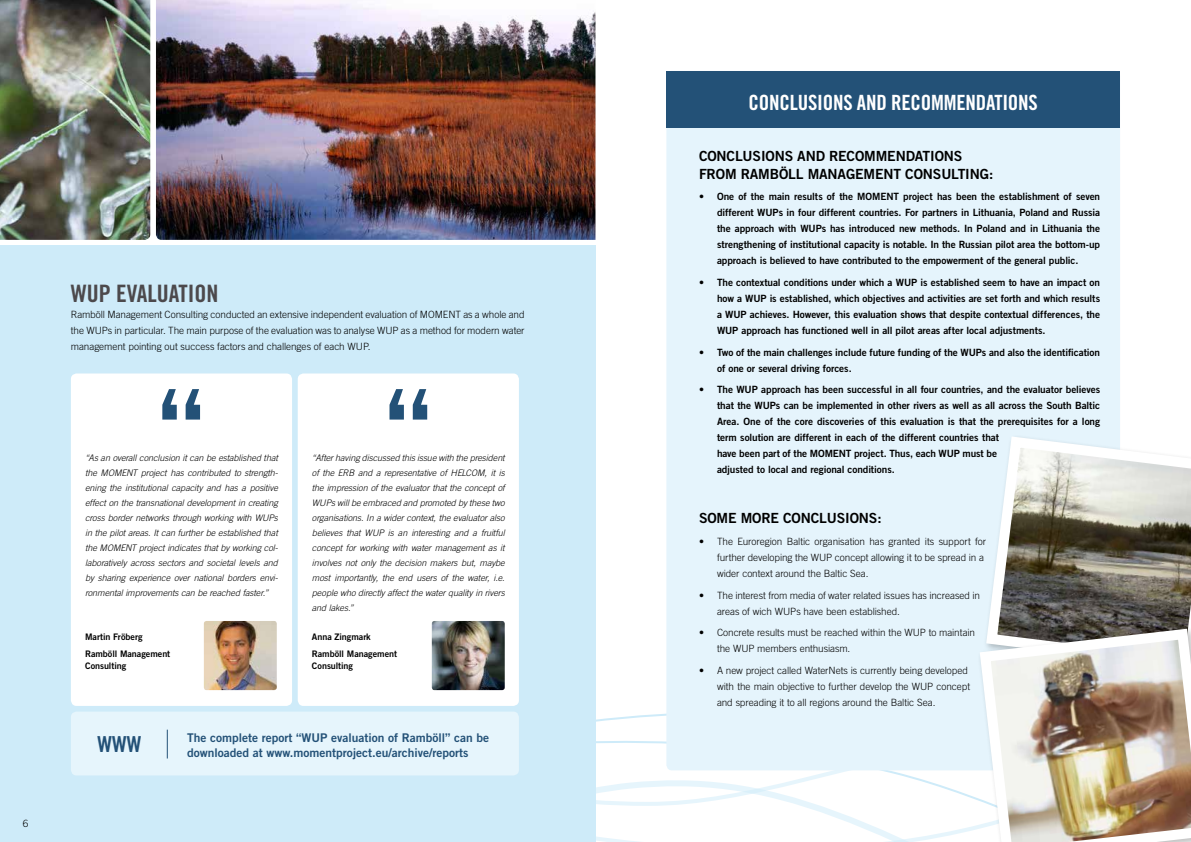
<style>
.page{position:relative;width:1191px;height:842px;background:#fff}
.page>*{position:absolute;margin:0;border:0;box-sizing:border-box;transform-origin:0 0}
.t1{font:104.4px "Trade Gothic LT Std Bd 2";color:#235177}
.t2{font:24px "Trade Gothic LT Std Bd Cn 20";color:#4c494c}
.t3{font:22px "Trade Gothic Bold Cond Twenty";color:#235177}
.t4{font:21px "Trade Gothic Bold Cond Twenty";letter-spacing:-.01em;color:#fff}
.t5{font:14px "Trade Gothic LT Std Bd 2";letter-spacing:-.01em;color:#000}
.t6{font:12px "Trade Gothic Bold Two";color:#235177}
.t7{font:10px/16px "Trade Gothic LT Std Bd 2";letter-spacing:-.005em;color:#000;text-align:justify}
.t8{font:300 10px/16px "Trade Gothic LT Std";letter-spacing:-.005em;color:#000}
.t9{font:italic 300 9px/15px "Trade Gothic LT Std";letter-spacing:-.005em;color:#000;text-align:justify}
.t10{font:9px/17.7px "Trade Gothic LT Std Bd 2";letter-spacing:-.005em;color:#000}
</style>
<div class="page">
<svg style="left:595px;top:717px;width:379px;height:62px"></svg>
<svg style="left:595px;top:779px;width:379px;height:63px"></svg>
<div style="left:0;top:246px;width:595px;height:596px;background:#ceebf9"></div>
<div style="left:666px;top:71px;width:454px;height:699px;background:#e5f4fc;border-radius:6px"></div>
<div style="left:666px;top:71px;width:454px;height:57px;background:#235177"></div>
<div style="left:71px;top:373px;width:221px;height:333px;background:#fff;border-radius:6px"></div>
<div style="left:298px;top:373px;width:221px;height:333px;background:#fff;border-radius:6px"></div>
<img style="left:0;top:0;width:150px;height:240px">
<img style="left:156px;top:0;width:439px;height:240px">
<img style="left:204px;top:621px;width:73px;height:69px">
<svg style="left:989px;top:437px;width:202px;height:186px;background:#a09e96"></svg>
<img style="left:974px;top:623px;width:217px;height:219px">
<div style="left:71px;top:711px;width:448px;height:64px;background:#e6f5fc;border-radius:6px"></div>
<svg style="left:167px;top:730px;width:1px;height:28px"></svg>
<img style="left:432px;top:621px;width:73px;height:69px">
<p class="t8" style="left:23px;top:815px;width:7px">6</p>
<h2 class="t2" style="left:71px;top:279px;width:15px">WUP</h2>
<h2 class="t2" style="left:116px;top:279px;width:104px">EVALUATION</h2>
<p class="t8" style="left:71px;top:307px;width:455px;text-align:justify">Ramböll Management Consulting conducted an extensive independent evaluation of MOMENT as a whole and the WUPs in particular. The main purpose of the evaluation was to analyse WUP as a method for modern water management pointing out success factors and challenges of each WUP.</p>
<h1 class="t1" style="left:158px;top:363px;width:48px">“</h1>
<h1 class="t1" style="left:385px;top:363px;width:48px">“</h1>
<p class="t9" style="left:85px;top:451px;width:194px">“As an overall conclusion it can be established that the MOMENT project has contributed to strength&shy;ening the institutional capacity and has a positive effect on the transnational development in creating cross border networks through working with WUPs in the pilot areas. It can further be established that the MOMENT project indicates that by working col&shy;laboratively across sectors and societal levels and by sharing experience over national borders envi&shy;ronmental improvements can be reached faster.”</p>
<p class="t10" style="left:85px;top:627px;width:87px">Martin Fröberg<br>Ramböll Management</p>
<p class="t10" style="left:85px;top:657px;width:43px">Consulting</p>
<p class="t9" style="left:312px;top:451px;width:194px">“After having discussed this issue with the president of the ERB and a representative of HELCOM, it is the impression of the evaluator that the concept of WUPs will be embraced and promoted by these two organisations. In a wider context, the evaluator also believes that WUP is an interesting and a fruitful concept for working with water management as it involves not only the decision makers but, maybe most importantly, the end users of the water, i.e. people who directly affect the water quality in rivers and lakes.”</p>
<p class="t10" style="left:312px;top:627px;width:87px">Anna Zingmark<br>Ramböll Management</p>
<p class="t10" style="left:312px;top:657px;width:43px">Consulting</p>
<h3 class="t3" style="left:97px;top:730px;width:16px">WWW</h3>
<p class="t6" style="left:187px;top:730px;width:303px">The complete report “WUP evaluation of Ramböll” can be</p>
<p class="t6" style="left:187px;top:745px;width:283px">downloaded at www.momentproject.eu/archive/reports</p>
<h3 class="t4" style="left:748px;top:89px;width:291px">CONCLUSIONS AND RECOMMENDATIONS</h3>
<h3 class="t5" style="left:699px;top:147px;width:10px">Con</h3>
<h3 class="t5" style="left:726px;top:147px;width:18px">clus</h3>
<h3 class="t5" style="left:761px;top:147px;width:15px">ions</h3>
<h3 class="t5" style="left:797px;top:147px;width:69px">and recommend</h3>
<h3 class="t5" style="left:915px;top:147px;width:30px">ations</h3>
<h3 class="t5" style="left:699px;top:165px;width:18px">from</h3>
<h3 class="t5" style="left:740px;top:165px;width:125px">Ramböll Management</h3>
<h3 class="t5" style="left:905px;top:165px;width:10px">Consult</h3>
<h3 class="t5" style="left:965px;top:165px;width:29px">ing:</h3>
<p class="t7" style="left:717px;top:189px;width:385px;text-indent:-18px">• One of the main results of the MOMENT project has been the establishment of seven different WUPs in four different countries. For partners in Lithuania, Poland and Russia the approach with WUPs has introduced new methods. I n Poland and in Lithuania the strengthening of institutional capacity is notable. I n the Russian pilot area the bottom-up approach is believed to have contributed to the empowerment of the general public.</p>
<p class="t7" style="left:717px;top:274px;width:385px;text-indent:-18px">• The contextual conditions under which a WUP is established seem to have an impact on how a WUP is established, which objectives and activities are set forth and which results a WUP achieves. However, this evaluation shows that despite contextual differences, the WUP approach has functioned well in all pilot areas after local adjustments.</p>
<p class="t7" style="left:717px;top:344px;width:385px;text-indent:-18px">• Two of the main challenges include future funding of the WUPs and also the identification of one or several driving forces.</p>
<p class="t7" style="left:717px;top:382px;width:385px;text-align:left;text-indent:-18px">• The WUP approach has been successful in all four countries, and the evaluator believes that the WUPs can be implemented in other rivers as well as all across the South Baltic Area. One of the core discoveries of this evaluation is that the prerequisites for a long term solution are different in each of the different countries that<br>have been part of the MOMENT project. Thus, each WUP must be<br>adjusted to local and regional conditions.</p>
<h3 class="t5" style="left:699px;top:510px;width:19px">Some</h3>
<h3 class="t5" style="left:740px;top:510px;width:11px">more</h3>
<h3 class="t5" style="left:783px;top:510px;width:46px">conclus</h3>
<h3 class="t5" style="left:845px;top:510px;width:15px">ions</h3>
<h3 class="t5" style="left:877px;top:510px;width:6px">:</h3>
<p class="t8" style="left:717px;top:533px;width:271px;text-indent:-18px">• The Euroregion Baltic organisation has granted its support for further developing the WUP concept allowing it to be spread in a wider context around the Baltic Sea.</p>
<p class="t8" style="left:717px;top:587px;width:264px;text-indent:-18px">• The interest from media of water related issues has increased in areas of wich WUPs have been established.</p>
<p class="t8" style="left:717px;top:625px;width:260px;text-indent:-18px">• Concrete results must be reached within the WUP to maintain the WUP members enthusiasm.</p>
<p class="t8" style="left:717px;top:662px;width:255px;text-indent:-18px">• A new project called WaterNets is currently being developed with the main objective to further develop the WUP concept and spreading it to all regions around the Baltic Sea.</p>
</div>
